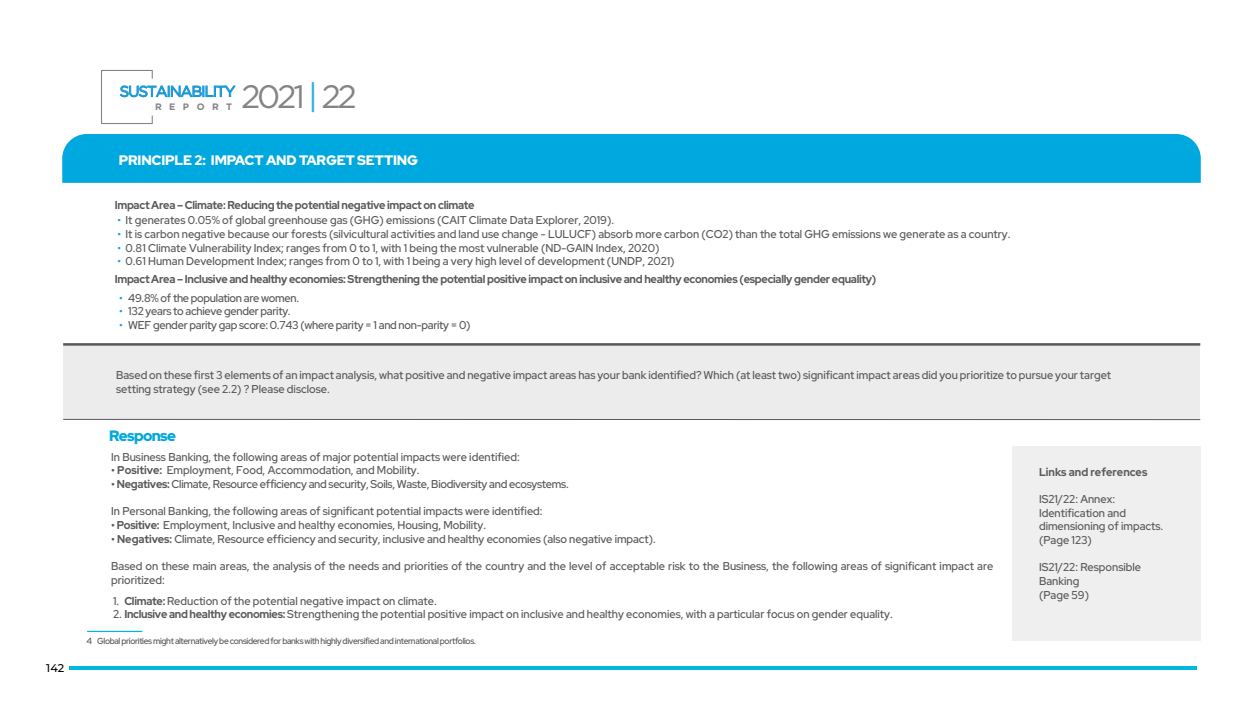
<style>
.page{position:relative;width:1260px;height:702px;background:#fff}
.page>*{position:absolute;margin:0;border:0;box-sizing:border-box;transform-origin:0 0}
.t1{font:32.38px "Gotham HTF";letter-spacing:-.1em;color:#848484}
.t2{font:15.12px "Gotham HTF";letter-spacing:-.075em;color:#1b98d5}
.t3{font:900 15px "Red Hat Display";letter-spacing:-.05em;color:#00a8e0}
.t4{font:900 13.75px "Red Hat Display";letter-spacing:-.01em;color:#fff}
.t5{font:600 11.38px/13.6px "Red Hat Display";color:#58595b;scale:.96 1}
.t6{font:600 11.38px/13.6px "Red Hat Display";letter-spacing:-.025em;color:#58595b;scale:.96 1}
.t7{font:800 11.38px "Red Hat Display";letter-spacing:-.025em;color:#58595b;scale:.96 1}
.t8{font:700 11.38px "Red Hat Display";color:#58595b;scale:.96 1}
.t9{font:600 11.38px/13.6px "Red Hat Display";color:#00a8e0;text-align:justify;scale:.96 1}
.t10{font:500 11.25px "Montserrat";color:#000}
.t11{font:700 9.38px "Gotham HTF";letter-spacing:.8em;color:#848484}
.t12{font:600 8.75px "Red Hat Display";letter-spacing:-.045em;color:#58595b}
.s1{color:#2bace2}
.s2{color:#00a8e0}
.s3{font-weight:700}
</style>
<div class="page">
<div style="left:62px;top:134px;width:1139px;height:49px;background:#00a8e0"></div>
<hr style="left:69px;top:666px;width:1128px;height:4px;background:#00b7dd">
<div style="left:1012px;top:446px;width:189px;height:195px;background:#efefef"></div>
<div style="left:63px;top:344px;width:1137px;height:75px;background:#ececec"></div>
<hr style="left:63px;top:343px;width:1137px;height:3px;background:#58595b">
<hr style="left:63px;top:419px;width:1137px;height:1px;background:#58595b">
<hr style="left:87px;top:631px;width:55px;height:1px;background:#00b7dd">
<svg style="left:101px;top:70px;width:135px;height:54px"></svg>
<p class="t10" style="left:46px;top:660px;width:20px">142</p>
<h1 class="t1" style="left:241px;top:78px;width:117px">2021 <span class="s1">|</span> 22</h1>
<h2 class="t2" style="left:120px;top:83px;width:117px">SUSTAINABILITY</h2>
<p class="t11" style="left:155px;top:101px;width:79px">REPORT</p>
<p class="t4" style="left:119px;top:152px;width:301px">PRINCIPLE 2: IMPACT AND TARGET SETTING</p>
<p class="t7" style="left:115px;top:198px;width:376px">Impact Area – Climate: Reducing the potential negative impact on climate</p>
<p class="t5" style="left:117px;top:213px;width:519px"><span class="s2">•</span> It generates 0.05% of global greenhouse gas (GHG) emissions (CAIT Climate Data Explorer, 2019).</p>
<p class="t5" style="left:117px;top:227px;width:932px"><span class="s2">•</span> It is carbon negative because our forests (silvicultural activities and land use change - LULUCF) absorb more carbon (CO2) than the total GHG emissions we generate as a country.</p>
<p class="t5" style="left:117px;top:241px;width:566px"><span class="s2">•</span> 0.81 Climate Vulnerability Index; ranges from 0 to 1, with 1 being the most vulnerable (ND-GAIN Index, 2020)</p>
<p class="t5" style="left:117px;top:254px;width:582px"><span class="s2">•</span> 0.61 Human Development Index; ranges from 0 to 1, with 1 being a very high level of development (UNDP, 2021)</p>
<p class="t7" style="left:115px;top:272px;width:795px">Impact Area – Inclusive and healthy economies: Strengthening the potential positive impact on inclusive and healthy economies (especially gender equality)</p>
<p class="t6" style="left:128px;top:291px;width:358px">49.8% of the population are women.<br>132 years to achieve gender parity.<br>WEF gender parity gap score: 0.743 (where parity = 1 and non-parity = 0)</p>
<p class="t9" style="left:119px;top:291px;width:5px">• • •</p>
<p class="t5" style="left:116px;top:368px;width:1038px">Based on these first 3 elements of an impact analysis, what positive and negative impact areas has your bank identified? Which (at least two) significant impact areas did you prioritize to pursue your target setting strategy (see 2.2) ? Please disclose.</p>
<h3 class="t3" style="left:109px;top:426px;width:68px">Response</h3>
<p class="t5" style="left:111px;top:450px;width:427px">In Business Banking, the following areas of major potential impacts were identified:</p>
<p class="t5" style="left:111px;top:463px;width:323px"><span class="s3">• Positive:</span> Employment, Food, Accommodation, and Mobility.</p>
<p class="t6" style="left:111px;top:477px;width:478px"><span class="s3">• Negatives:</span> Climate, Resource efficiency and security, Soils, Waste, Biodiversity and ecosystems.</p>
<p class="t5" style="left:111px;top:504px;width:451px">In Personal Banking, the following areas of significant potential impacts were identified:</p>
<p class="t5" style="left:111px;top:518px;width:392px"><span class="s3">• Positive:</span> Employment, Inclusive and healthy economies, Housing, Mobility.</p>
<p class="t5" style="left:111px;top:532px;width:569px"><span class="s3">• Negatives:</span> Climate, Resource efficiency and security, inclusive and healthy economies (also negative impact).</p>
<p class="t5" style="left:111px;top:559px;width:920px">Based on these main areas, the analysis of the needs and priorities of the country and the level of acceptable risk to the Business, the following areas of significant impact are prioritized:</p>
<p class="t5" style="left:113px;top:594px;width:339px">1. <span class="s3">Climate:</span> Reduction of the potential negative impact on climate.</p>
<p class="t5" style="left:113px;top:607px;width:814px">2. <span class="s3">Inclusive and healthy economies:</span> Strengthening the potential positive impact on inclusive and healthy economies, with a particular focus on gender equality.</p>
<p class="t12" style="left:86px;top:635px;width:391px">4 Global priorities might alternatively be considered for banks with highly diversified and international portfolios.</p>
<p class="t8" style="left:1039px;top:464px;width:114px">Links and references</p>
<p class="t5" style="left:1039px;top:492px;width:131px">IS21/22: Annex:<br>Identification and dimensioning of impacts. (Page 123)</p>
<p class="t5" style="left:1039px;top:560px;width:108px">IS21/22: Responsible<br>Banking<br>(Page 59)</p>
</div>
